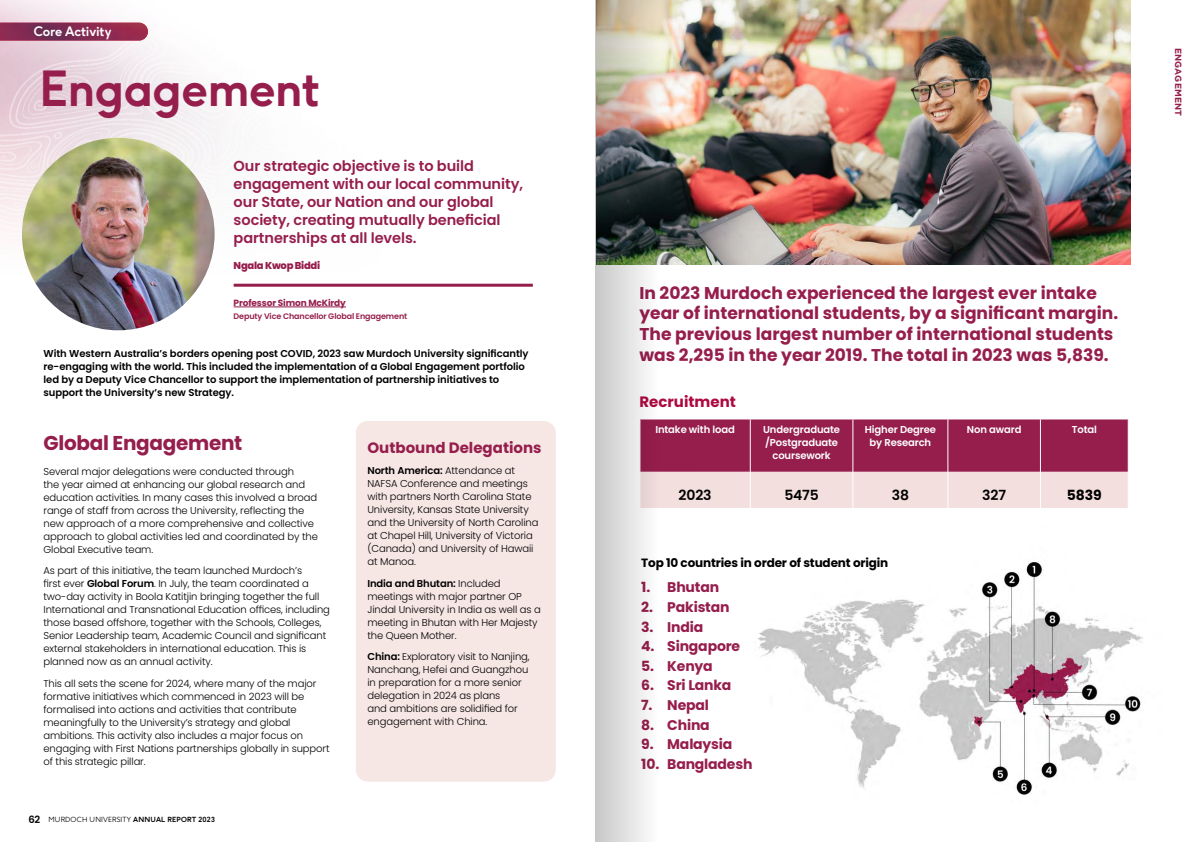
<style>
.page{position:relative;width:1191px;height:842px;background:#fff}
.page>*{position:absolute;margin:0;border:0;box-sizing:border-box;transform-origin:0 0}
.t1{font:700 48px "F37 Ginger";letter-spacing:-.015em;color:#961e4c}
.t2{font:700 20px "Poppins";letter-spacing:-.015em;color:#961e4c}
.t3{font:700 17.1px/20.7px "Poppins";color:#961e4c}
.t4{font:700 15px "Poppins";color:#961e4c}
.t5{font:700 15px "Poppins";color:#ad0a40}
.t6{font:600 14.5px/18px "Poppins";letter-spacing:-.005em;color:#961e4c}
.t7{font:700 14px "Poppins";letter-spacing:-.01em;color:#961e4c}
.t8{font:600 14px "Poppins";letter-spacing:-.01em;color:#000}
.t9{font:700 14px "Poppins";color:#000}
.t10{font:700 13px "F37 Ginger";letter-spacing:-.015em;color:#fff}
.t11{font:700 12px "Poppins";letter-spacing:-.01em;color:#000}
.t12{font:300 10px/13px "Poppins";letter-spacing:-.01em;color:#000}
.t13{font:600 10px/13px "Poppins";letter-spacing:-.005em;color:#000}
.t14{font:600 10px/13px "Poppins";letter-spacing:-.01em;color:#fff;text-align:center}
.t15{font:800 10px "Poppins";letter-spacing:-.03em;color:#961e4c}
.t16{font:700 9px "Poppins";letter-spacing:-.015em;color:#961e4c}
.t17{font:700 9px "Gotham";letter-spacing:.025em;color:#961e4c}
.t18{font:600 8px "Poppins";letter-spacing:-.015em;color:#961e4c}
.t19{font:300 7px "F37 Ginger";letter-spacing:.025em;color:#000}
.s1{font-weight:600}
.s2{font-family:"Poppins";font-weight:600;font-size:10px}
.s3{font-weight:700}
</style>
<div class="page">
<img style="left:696px;top:0;width:434px;height:264px">
<div style="left:356px;top:421px;width:200px;height:361px;background:#f6e7e5;border-radius:12px"></div>
<img style="left:0;top:30px;width:490px;height:300px">
<svg style="left:696px;top:419px;width:431px;height:89px;background:#bc6e88"></svg>
<hr style="left:750px;top:419px;width:1px;height:53px;background:#fff">
<hr style="left:852px;top:419px;width:1px;height:53px;background:#fff">
<hr style="left:947px;top:419px;width:1px;height:53px;background:#fff">
<hr style="left:1040px;top:419px;width:1px;height:53px;background:#fff">
<hr style="left:750px;top:472px;width:1px;height:36px;background:#fff">
<hr style="left:852px;top:472px;width:1px;height:36px;background:#fff">
<hr style="left:947px;top:472px;width:1px;height:36px;background:#fff">
<hr style="left:1040px;top:472px;width:1px;height:36px;background:#fff">
<hr style="left:234px;top:307px;width:112px;height:1px;background:#961e4c">
<hr style="left:234px;top:284px;width:299px;height:3px;background:#961e4c">
<img style="left:22px;top:138px;width:193px;height:192px;border-radius:96px">
<img style="left:758px;top:562px;width:385px;height:233px">
<img style="left:0;top:23px;width:148px;height:18px">
<img style="left:595px;top:0;width:101px;height:842px">
<h3 class="t10" style="left:34px;top:23px;width:79px">Core Activity</h3>
<h1 class="t1" style="left:39px;top:58px;width:282px">Engagement</h1>
<h3 class="t6" style="left:234px;top:157px;width:291px">Our strategic objective is to build engagement with our local community, our State, our Nation and our global society, creating mutually beneficial partnerships at all levels.</h3>
<p class="t15" style="left:234px;top:259px;width:88px">Ngala Kwop Biddi</p>
<p class="t16" style="left:234px;top:298px;width:114px">Professor Simon McKirdy</p>
<p class="t18" style="left:234px;top:312px;width:175px">Deputy Vice Chancellor Global Engagement</p>
<p class="t13" style="left:43px;top:347px;width:486px">With Western Australia’s borders opening post COVID, 2023 saw Murdoch University significantly re-engaging with the world. This included the implementation of a Global Engagement portfolio led by a Deputy Vice Chancellor to support the implementation of partnership initiatives to support the University’s new Strategy.</p>
<h2 class="t2" style="left:43px;top:432px;width:200px">Global Engagement</h2>
<p class="t12" style="left:43px;top:465px;width:276px">Several major delegations were conducted through<br>the year aimed at enhancing our global research and education activities. In many cases this involved a broad range of staff from across the University, reflecting the new approach of a more comprehensive and collective approach to global activities led and coordinated by the Global Executive team.</p>
<p class="t12" style="left:43px;top:564px;width:288px">As part of this initiative, the team launched Murdoch’s<br>first ever <span class="s1">Global Forum</span>. In July, the team coordinated a two-day activity in Boola Katitjin bringing together the full International and Transnational Education offices, including those based offshore, together with the Schools, Colleges, Senior Leadership team, Academic Council and significant external stakeholders in international education. This is planned now as an annual activity.</p>
<p class="t12" style="left:43px;top:677px;width:287px">This all sets the scene for 2024, where many of the major formative initiatives which commenced in 2023 will be formalised into actions and activities that contribute meaningfully to the University’s strategy and global ambitions. This activity also includes a major focus on engaging with First Nations partnerships globally in support of this strategic pillar.</p>
<p class="t19" style="left:28px;top:815px;width:188px"><span class="s2">62</span> MURDOCH UNIVERSITY <span class="s3">ANNUAL REPORT 2023</span></p>
<h3 class="t4" style="left:367px;top:439px;width:176px">Outbound Delegations</h3>
<p class="t12" style="left:367px;top:464px;width:173px"><span class="s1">North America:</span> Attendance at<br>NAFSA Conference and meetings with partners North Carolina State<br>University, Kansas State University and the University of North Carolina at Chapel Hill, University of Victoria (Canada) and University of Hawaii at Manoa.</p>
<p class="t12" style="left:367px;top:577px;width:175px"><span class="s1">India and Bhutan:</span> Included meetings with major partner OP<br>Jindal University in India as well as a meeting in Bhutan with Her Majesty the Queen Mother.</p>
<p class="t12" style="left:367px;top:650px;width:164px"><span class="s1">China:</span> Exploratory visit to Nanjing,<br>Nanchang, Hefei and Guangzhou in preparation for a more senior delegation in 2024 as plans<br>and ambitions are solidified for engagement with China.</p>
<p class="t17" style="left:1184px;top:48px;width:70px;rotate:90deg">ENGAGEMENT</p>
<h3 class="t3" style="left:639px;top:282px;width:480px">In 2023 Murdoch experienced the largest ever intake year of international students, by a significant margin.<br>The previous largest number of international students was 2,295 in the year 2019. The total in 2023 was 5,839.</h3>
<h3 class="t5" style="left:639px;top:393px;width:98px">Recruitment</h3>
<p class="t14" style="left:655px;top:423px;width:81px">Intake with load</p>
<p class="t14" style="left:763px;top:423px;width:78px">Undergraduate /Postgraduate coursework</p>
<p class="t14" style="left:865px;top:423px;width:72px">Higher Degree by Research</p>
<p class="t14" style="left:967px;top:423px;width:56px">Non award</p>
<p class="t14" style="left:1071px;top:423px;width:27px">Total</p>
<h3 class="t8" style="left:678px;top:486px;width:34px">2023</h3>
<h3 class="t8" style="left:784px;top:486px;width:36px">5475</h3>
<h3 class="t8" style="left:891px;top:486px;width:19px">38</h3>
<h3 class="t8" style="left:982px;top:486px;width:25px">327</h3>
<h3 class="t9" style="left:1067px;top:486px;width:36px">5839</h3>
<p class="t11" style="left:641px;top:556px;width:248px">Top 10 countries in order of student origin</p>
<h3 class="t7" style="left:641px;top:579px;width:79px">1. Bhutan</h3>
<h3 class="t7" style="left:641px;top:599px;width:90px">2. Pakistan</h3>
<h3 class="t7" style="left:641px;top:618px;width:64px">3. India</h3>
<h3 class="t7" style="left:641px;top:638px;width:100px">4. Singapore</h3>
<h3 class="t7" style="left:641px;top:658px;width:73px">5. Kenya</h3>
<h3 class="t7" style="left:641px;top:677px;width:92px">6. Sri Lanka</h3>
<h3 class="t7" style="left:641px;top:697px;width:69px">7. Nepal</h3>
<h3 class="t7" style="left:641px;top:717px;width:70px">8. China</h3>
<h3 class="t7" style="left:641px;top:736px;width:93px">9. Malaysia</h3>
<h3 class="t7" style="left:641px;top:756px;width:113px">10. Bangladesh</h3>
</div>
